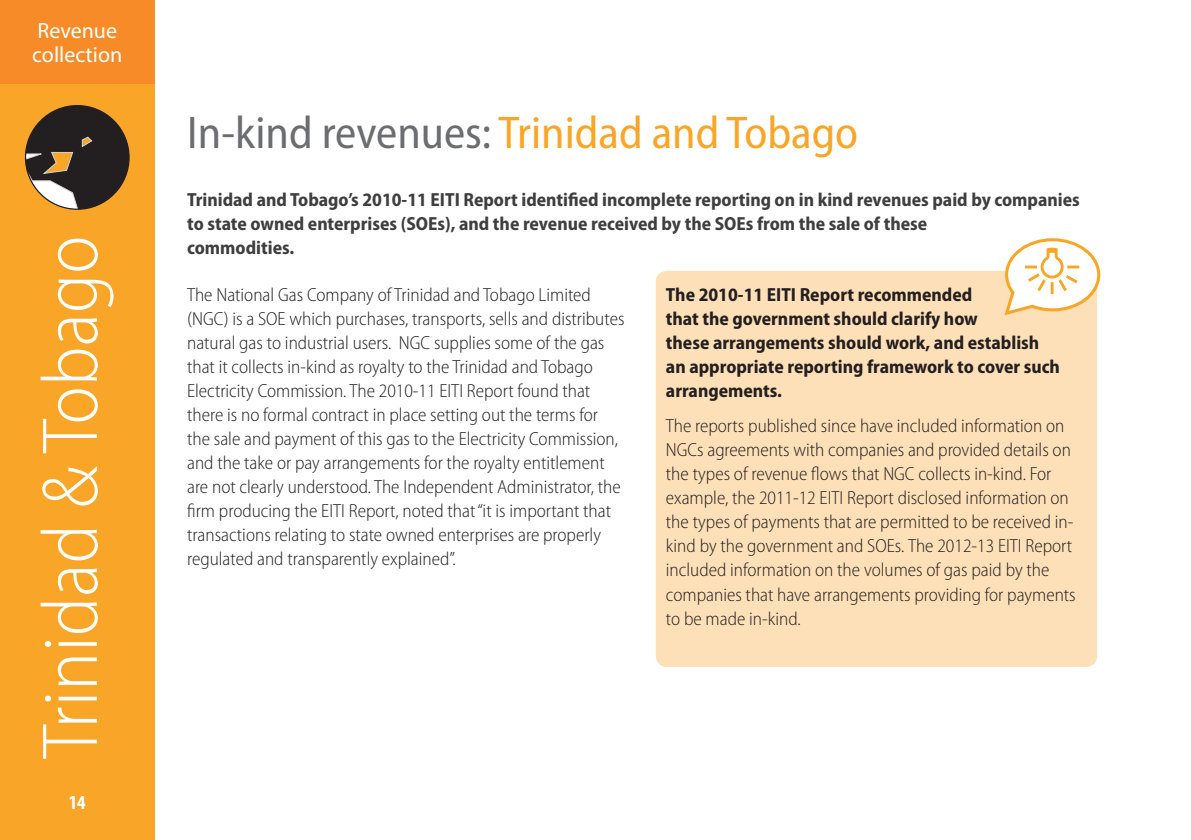
<style>
.page{position:relative;width:1191px;height:840px;background:#fff}
.page>*{position:absolute;margin:0;border:0;box-sizing:border-box;transform-origin:0 0}
.t1{font:300 semi-condensed 80px "Myriad Pro";color:#fff}
.t2{font:semi-condensed 46px "Myriad Pro";color:#f9a628}
.t3{font:22px/24px "Myriad Pro";color:#fff}
.t4{font:700 condensed 20px "Myriad Pro";color:#fff}
.t5{font:300 semi-condensed 19px/24px "Myriad Pro";color:#231f20}
.t6{font:700 semi-condensed 19px/24px "Myriad Pro";color:#3e3e3f}
.t7{font:700 semi-condensed 19px/24px "Myriad Pro";color:#231f20}
.s1{color:#6c6d70}
</style>
<div class="page">
<div style="left:0;top:0;width:154px;height:839px;background:#f9a628"></div>
<div style="left:26px;top:106px;width:103px;height:103px;background:#231f20;border-radius:50%"></div>
<svg style="left:26px;top:106px;width:82px;height:103px"></svg>
<div style="left:0;top:0;width:154px;height:84px;background:#f68b27"></div>
<div style="left:655px;top:271px;width:442px;height:395px;background:#fee0b8;border-radius:11px"></div>
<svg style="left:1004px;top:238px;width:97px;height:79px"></svg>
<p class="t3" style="left:32px;top:18px;width:92px">Revenue collection</p>
<h1 class="t1" style="left:27px;top:758px;width:524px;rotate:-90deg">Trinidad &amp; Tobago</h1>
<p class="t4" style="left:69px;top:789px;width:19px">14</p>
<h2 class="t2" style="left:187px;top:108px;width:672px"><span class="s1">In-kind revenues:</span> Trinidad and Tobago</h2>
<p class="t6" style="left:187px;top:188px;width:894px">Trinidad and Tobago’s 2010-11 EITI Report identified incomplete reporting on in kind revenues paid by companies to state owned enterprises (SOEs), and the revenue received by the SOEs from the sale of these<br>commodities.</p>
<p class="t5" style="left:187px;top:283px;width:439px">The National Gas Company of Trinidad and Tobago Limited (NGC) is a SOE which purchases, transports, sells and distributes natural gas to industrial users. NGC supplies some of the gas that it collects in-kind as royalty to the Trinidad and Tobago Electricity Commission. The 2010-11 EITI Report found that there is no formal contract in place setting out the terms for the sale and payment of this gas to the Electricity Commission, and the take or pay arrangements for the royalty entitlement are not clearly understood. The Independent Administrator, the firm producing the EITI Report, noted that “it is important that transactions relating to state owned enterprises are properly regulated and transparently explained”.</p>
<p class="t7" style="left:666px;top:282px;width:395px">The 2010-11 EITI Report recommended<br>that the government should clarify how<br>these arrangements should work, and establish an appropriate reporting framework to cover such arrangements.</p>
<p class="t5" style="left:666px;top:414px;width:411px">The reports published since have included information on NGCs agreements with companies and provided details on the types of revenue flows that NGC collects in-kind. For example, the 2011-12 EITI Report disclosed information on the types of payments that are permitted to be received in&shy;kind by the government and SOEs. The 2012-13 EITI Report included information on the volumes of gas paid by the companies that have arrangements providing for payments to be made in-kind.</p>
</div>
